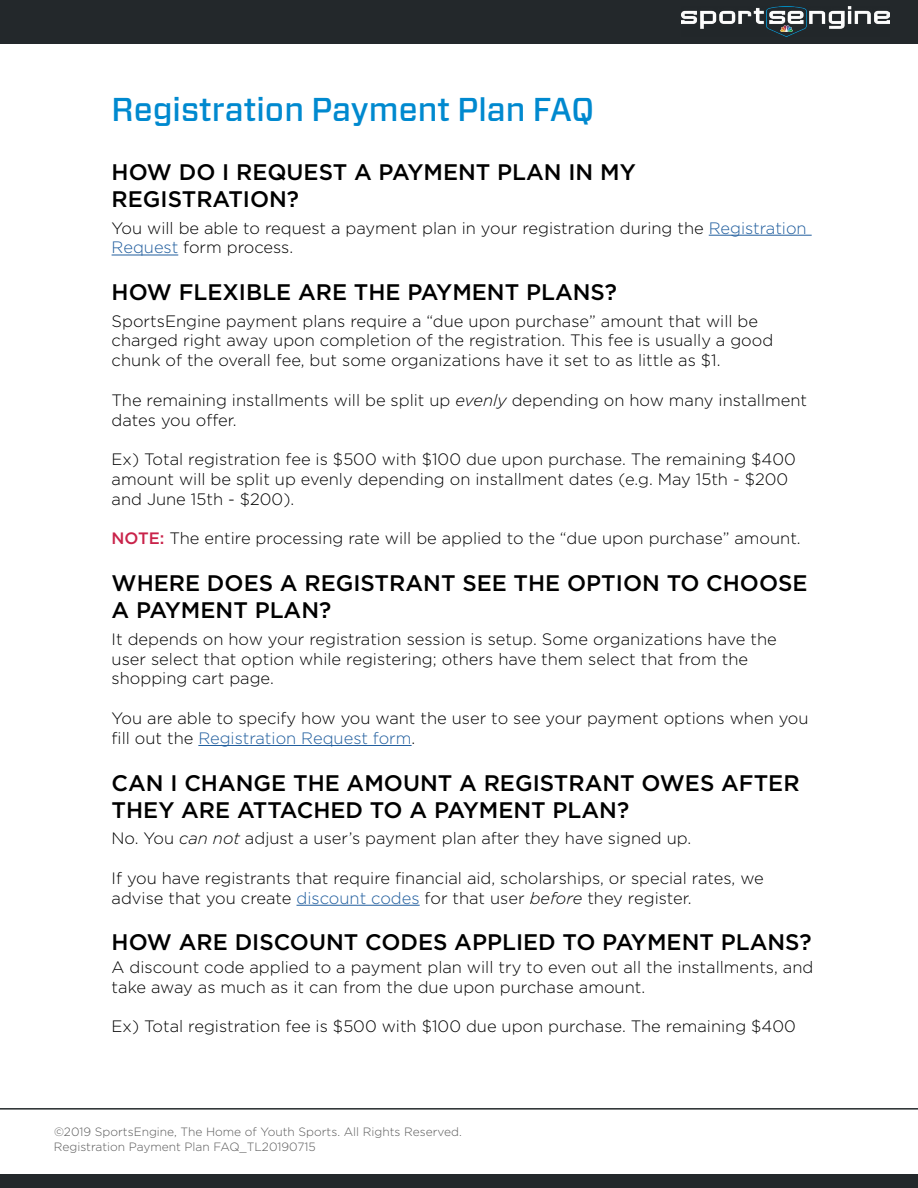
<style>
.page{position:relative;width:918px;height:1188px;background:#fff}
.page>*{position:absolute;margin:0;border:0;box-sizing:border-box;transform-origin:0 0}
.t1{font:500 33px "Forza";color:#0089cf}
.t2{font:500 22.5px/27px "Gotham";color:#000}
.t3{font:300 16.5px/19.8px "Gotham";color:#000}
.t4{font:300 12px/14.4px "Gotham";color:#5a5a5a}
.s1{color:#215e9e}
.s2{font-style:italic}
.s3{font-weight:500;color:#c9234a}
</style>
<div class="page">
<hr style="left:0;top:1108px;width:918px;height:2px;background:#23282b">
<div style="left:0;top:0;width:918px;height:43px;background:#23282b"></div>
<img style="left:681px;top:7px;width:209px;height:29px">
<div style="left:0;top:1174px;width:918px;height:14px;background:#23282b"></div>
<hr style="left:709px;top:235px;width:103px;height:1px;background:#215e9e">
<hr style="left:112px;top:255px;width:66px;height:1px;background:#215e9e">
<hr style="left:198px;top:745px;width:214px;height:1px;background:#215e9e">
<hr style="left:297px;top:905px;width:123px;height:1px;background:#215e9e">
<h1 class="t1" style="left:112px;top:88px;width:484px">Registration Payment Plan FAQ</h1>
<h2 class="t2" style="left:112px;top:158px;width:526px">HOW DO I REQUEST A PAYMENT PLAN IN MY<br>REGISTRATION?</h2>
<p class="t3" style="left:112px;top:217px;width:697px">You will be able to request a payment plan in your registration during the <span class="s1">Registration<br>Request</span> form process.</p>
<h2 class="t2" style="left:112px;top:278px;width:507px">HOW FLEXIBLE ARE THE PAYMENT PLANS?</h2>
<p class="t3" style="left:112px;top:311px;width:663px">SportsEngine payment plans require a “due upon purchase” amount that will be charged right away upon completion of the registration. This fee is usually a good chunk of the overall fee, but some organizations have it set to as little as $1.</p>
<p class="t3" style="left:112px;top:390px;width:697px">The remaining installments will be split up <span class="s2">evenly</span> depending on how many installment dates you offer.</p>
<p class="t3" style="left:112px;top:449px;width:686px">Ex) Total registration fee is $500 with $100 due upon purchase. The remaining $400 amount will be split up evenly depending on installment dates (e.g. May 15th - $200 and June 15th - $200).</p>
<p class="t3" style="left:112px;top:528px;width:691px"><span class="s3">NOTE:</span> The entire processing rate will be applied to the “due upon purchase” amount.</p>
<h2 class="t2" style="left:112px;top:570px;width:697px">WHERE DOES A REGISTRANT SEE THE OPTION TO CHOOSE<br>A PAYMENT PLAN?</h2>
<p class="t3" style="left:112px;top:629px;width:667px">It depends on how your registration session is setup. Some organizations have the user select that option while registering; others have them select that from the shopping cart page.</p>
<p class="t3" style="left:112px;top:708px;width:699px">You are able to specify how you want the user to see your payment options when you fill out the <span class="s1">Registration Request form</span>.</p>
<h2 class="t2" style="left:112px;top:769px;width:690px">CAN I CHANGE THE AMOUNT A REGISTRANT OWES AFTER<br>THEY ARE ATTACHED TO A PAYMENT PLAN?</h2>
<p class="t3" style="left:112px;top:828px;width:581px">No. You <span class="s2">can not</span> adjust a user’s payment plan after they have signed up.</p>
<p class="t3" style="left:112px;top:868px;width:654px">If you have registrants that require financial aid, scholarships, or special rates, we advise that you create <span class="s1">discount codes</span> for that user <span class="s2">before</span> they register.</p>
<h2 class="t2" style="left:112px;top:929px;width:702px">HOW ARE DISCOUNT CODES APPLIED TO PAYMENT PLANS?</h2>
<p class="t3" style="left:112px;top:957px;width:703px">A discount code applied to a payment plan will try to even out all the installments, and take away as much as it can from the due upon purchase amount.</p>
<p class="t3" style="left:112px;top:1016px;width:686px">Ex) Total registration fee is $500 with $100 due upon purchase. The remaining $400</p>
<p class="t4" style="left:54px;top:1124px;width:409px">©2019 SportsEngine, The Home of Youth Sports. All Rights Reserved.<br>Registration Payment Plan FAQ_TL20190715</p>
</div>
